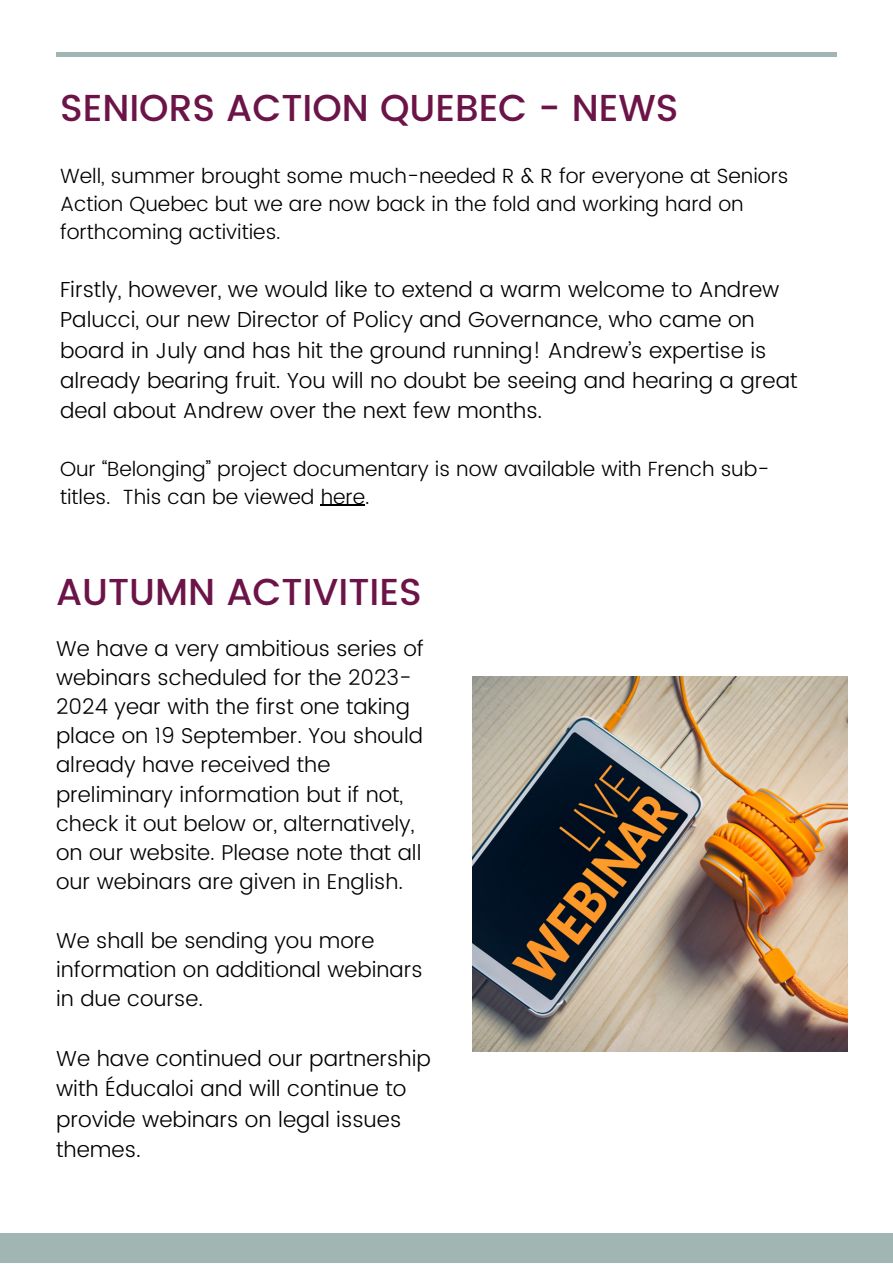
<style>
.page{position:relative;width:893px;height:1264px;background:#fff}
.page>*{position:absolute;margin:0;border:0;box-sizing:border-box;transform-origin:0 0}
.t1{font:500 37.5px "Poppins";color:#6c1448}
.t2{font:300 21.75px/30.3px "Poppins";color:#000}
.t3{font:300 21.45px/29.2px "Poppins";color:#000}
.t4{font:300 20.55px/28px "Poppins";color:#000}
</style>
<div class="page">
<div style="left:0;top:1233px;width:892px;height:29px;background:#a1b5b3"></div>
<hr style="left:56px;top:53px;width:780px;height:4px;background:#a1b5b3">
<hr style="left:320px;top:505px;width:45px;height:1px;background:#000">
<img style="left:472px;top:676px;width:375px;height:375px">
<p class="t1" style="left:60px;top:87px;width:620px">SENIORS ACTION QUEBEC - NEWS</p>
<p class="t4" style="left:60px;top:162px;width:730px">Well, summer brought some much-needed R &amp; R for everyone at Seniors<br>Action Quebec but we are now back in the fold and working hard on forthcoming activities.</p>
<p class="t2" style="left:60px;top:274px;width:738px">Firstly, however, we would like to extend a warm welcome to Andrew Palucci, our new Director of Policy and Governance, who came on board in July and has hit the ground running! Andrew’s expertise is already bearing fruit. You will no doubt be seeing and hearing a great deal about Andrew over the next few months.</p>
<p class="t4" style="left:60px;top:454px;width:710px">Our “Belonging” project documentary is now available with French sub&shy;titles. This can be viewed here.</p>
<p class="t1" style="left:56px;top:570px;width:367px">AUTUMN ACTIVITIES</p>
<p class="t3" style="left:56px;top:633px;width:369px">We have a very ambitious series of webinars scheduled for the 2023- 2024 year with the first one taking place on 19 September. You should already have received the preliminary information but if not, check it out below or, alternatively, on our website. Please note that all our webinars are given in English.</p>
<p class="t3" style="left:56px;top:925px;width:368px">We shall be sending you more information on additional webinars in due course.</p>
<p class="t2" style="left:56px;top:1043px;width:376px">We have continued our partnership with Éducaloi and will continue to provide webinars on legal issues themes.</p>
</div>
